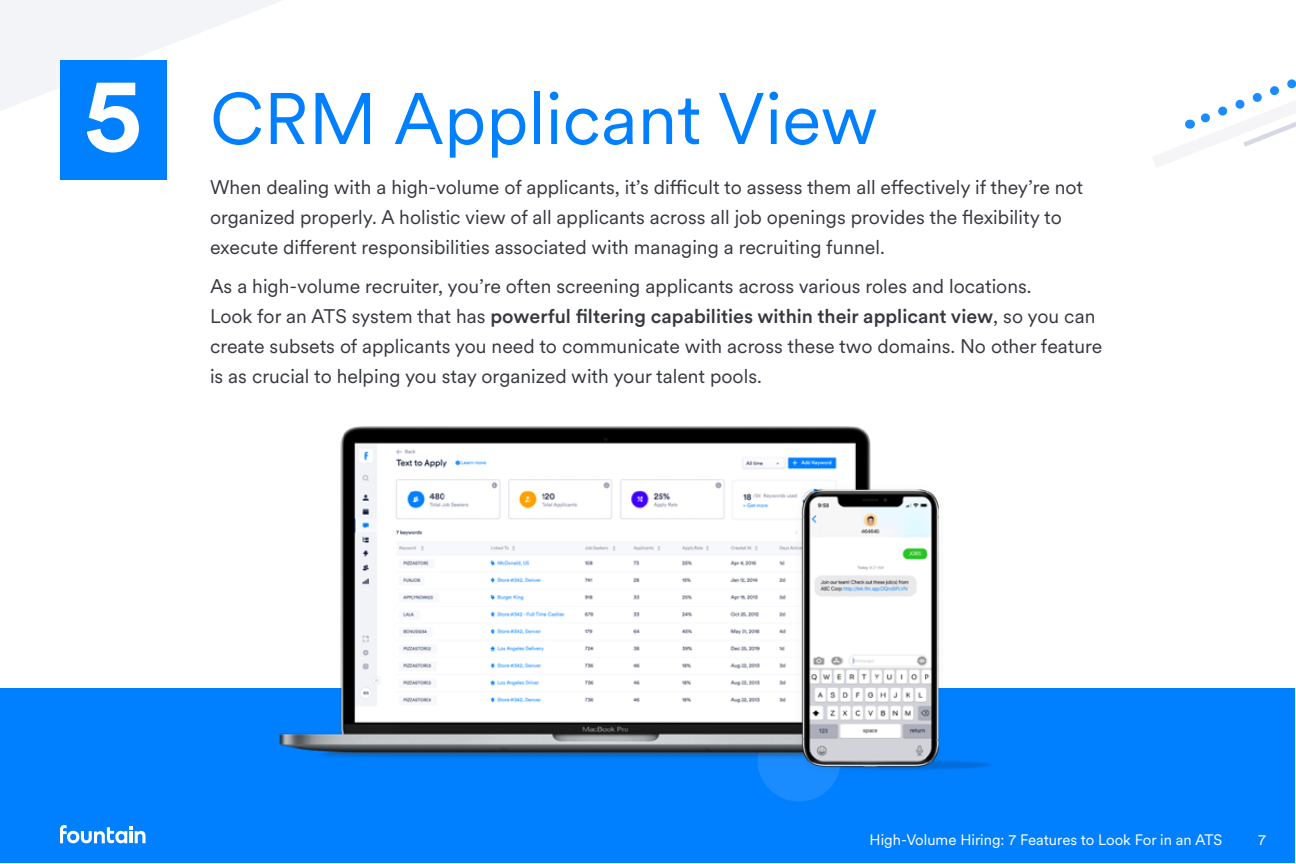
<style>
.page{position:relative;width:1296px;height:864px;background:#fff}
.page>*{position:absolute;margin:0;border:0;box-sizing:border-box;transform-origin:0 0}
.Section_Number{font:700 105px "Circular XX";color:#fff}
.t1{font:72px "Circular XX";color:#0080ff}
.Body_large{font:19.5px/30px "Circular XX";color:#363840}
.t2{font:15px "Circular XX";color:#fff}
.s1{font-weight:500}
</style>
<div class="page">
<div style="left:1px;top:688px;width:1294px;height:175px;background:#0080ff"></div>
<div style="left:758px;top:720px;width:83px;height:81px;background:#1a8cff;border-radius:50%"></div>
<svg style="left:60px;top:825px;width:86px;height:18px"></svg>
<svg style="left:1185px;top:79px;width:111px;height:68px"></svg>
<svg style="left:0;top:0;width:282px;height:111px"></svg>
<div style="left:60px;top:60px;width:106px;height:119px;background:#0080ff"></div>
<img style="left:279px;top:426px;width:712px;height:352px">
<p class="Section_Number" style="left:84px;top:42px;width:61px">5</p>
<h1 class="t1" style="left:210px;top:71px;width:670px">CRM Applicant View</h1>
<p class="Body_large" style="left:210px;top:171px;width:875px">When dealing with a high-volume of applicants, it’s difficult to assess them all effectively if they’re not organized properly. A holistic view of all applicants across all job openings provides the flexibility to execute different responsibilities associated with managing a recruiting funnel.</p>
<p class="Body_large" style="left:210px;top:270px;width:894px">As a high-volume recruiter, you’re often screening applicants across various roles and locations.<br>Look for an ATS system that has <span class="s1">powerful filtering capabilities within their applicant view</span>, so you can create subsets of applicants you need to communicate with across these two domains. No other feature is as crucial to helping you stay organized with your talent pools.</p>
<p class="t2" style="left:870px;top:830px;width:354px">High-Volume Hiring: 7 Features to Look For in an ATS</p>
<p class="t2" style="left:1258px;top:830px;width:9px">7</p>
</div>
